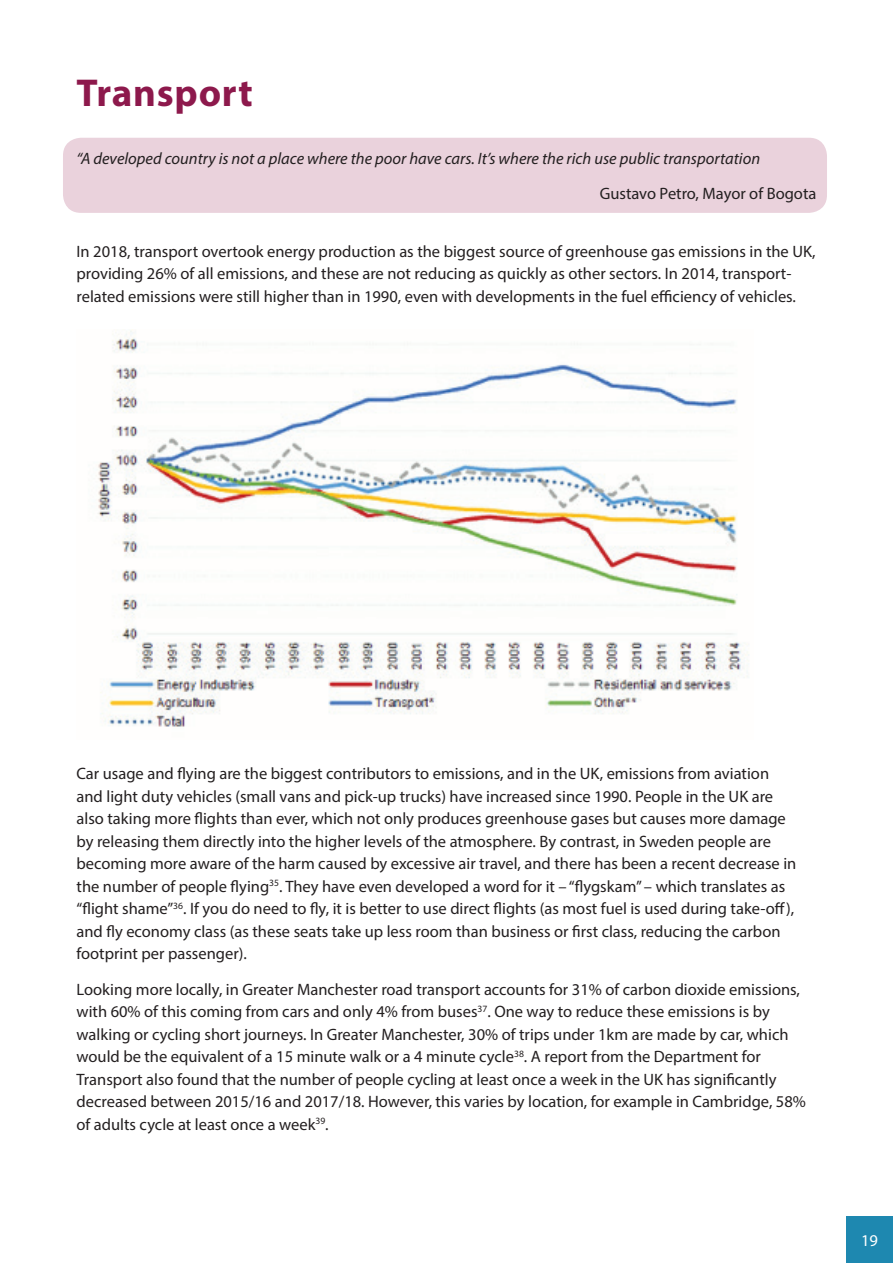
<style>
.page{position:relative;width:893px;height:1263px;background:#fff}
.page>*{position:absolute;margin:0;border:0;box-sizing:border-box;transform-origin:0 0}
.t1{font:700 39px "Myriad Pro";letter-spacing:.02em;color:#8d194c}
.t2{font:16.5px/22.5px "Myriad Pro";color:#231f20}
.t3{font:italic 16.5px "Myriad Pro";color:#231f20}
.t4{font:16.5px "Myriad Pro";color:#fff}
</style>
<div class="page">
<div style="left:846px;top:1216px;width:47px;height:47px;background:#1e88b0"></div>
<div style="left:63px;top:138px;width:764px;height:75px;background:#ead2dc;border-radius:18px"></div>
<img style="left:98px;top:330px;width:651px;height:397px">
<h1 class="t1" style="left:77px;top:67px;width:178px">Transport</h1>
<p class="t3" style="left:77px;top:148px;width:685px">“A developed country is not a place where the poor have cars. It’s where the rich use public transportation</p>
<p class="t2" style="left:600px;top:182px;width:218px">Gustavo Petro, Mayor of Bogota</p>
<p class="t2" style="left:77px;top:240px;width:741px">In 2018, transport overtook energy production as the biggest source of greenhouse gas emissions in the UK, providing 26% of all emissions, and these are not reducing as quickly as other sectors. In 2014, transport&shy;related emissions were still higher than in 1990, even with developments in the fuel efficiency of vehicles.</p>
<p class="t2" style="left:77px;top:762px;width:721px">Car usage and flying are the biggest contributors to emissions, and in the UK, emissions from aviation and light duty vehicles (small vans and pick-up trucks) have increased since 1990. People in the UK are also taking more flights than ever, which not only produces greenhouse gases but causes more damage by releasing them directly into the higher levels of the atmosphere. By contrast, in Sweden people are becoming more aware of the harm caused by excessive air travel, and there has been a recent decrease in the number of people flying<sup>35</sup>. They have even developed a word for it – “flygskam” – which translates as “flight shame”<sup>36</sup>. If you do need to fly, it is better to use direct flights (as most fuel is used during take-off), and fly economy class (as these seats take up less room than business or first class, reducing the carbon footprint per passenger).</p>
<p class="t2" style="left:77px;top:977px;width:731px">Looking more locally, in Greater Manchester road transport accounts for 31% of carbon dioxide emissions, with 60% of this coming from cars and only 4% from buses<sup>37</sup>. One way to reduce these emissions is by walking or cycling short journeys. In Greater Manchester, 30% of trips under 1km are made by car, which would be the equivalent of a 15 minute walk or a 4 minute cycle<sup>38</sup>. A report from the Department for Transport also found that the number of people cycling at least once a week in the UK has significantly decreased between 2015/16 and 2017/18. However, this varies by location, for example in Cambridge, 58% of adults cycle at least once a week<sup>39</sup>.</p>
<p class="t4" style="left:861px;top:1230px;width:18px">19</p>
</div>
